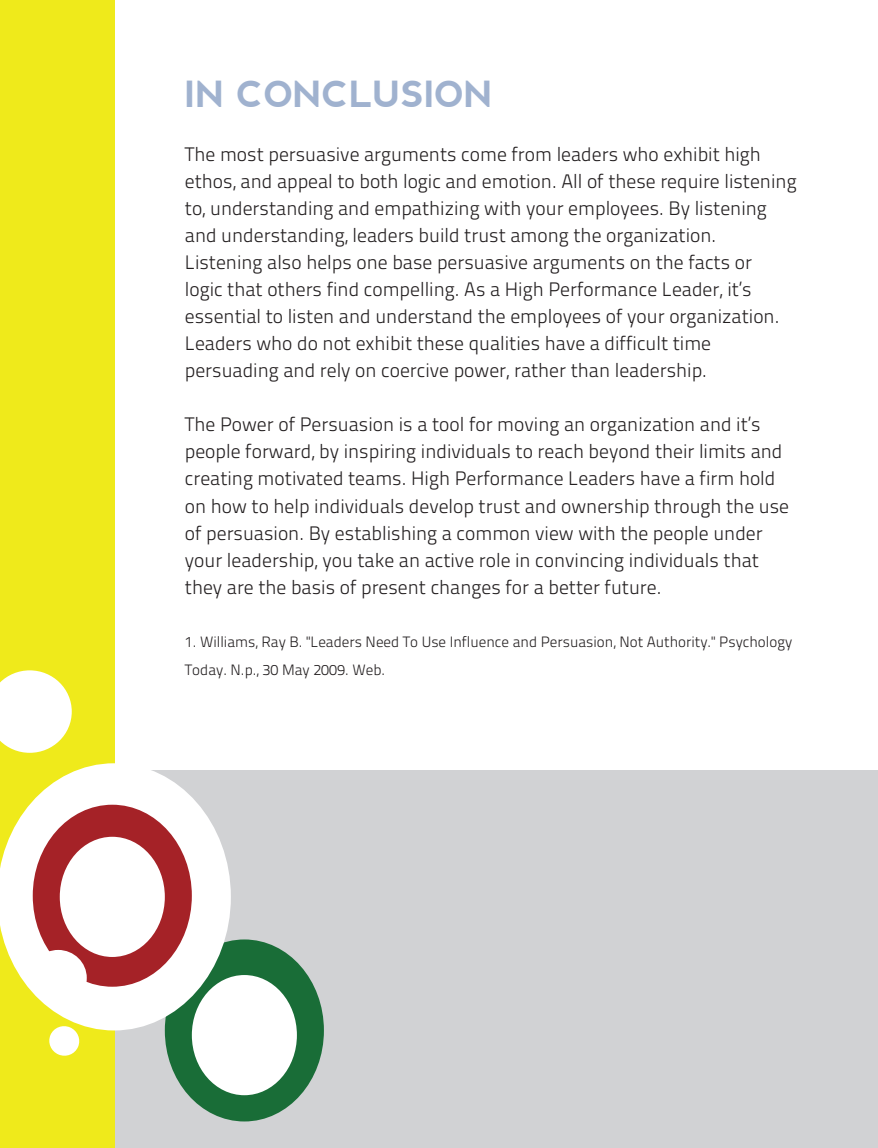
<style>
.page{position:relative;width:878px;height:1148px;background:#fff}
.page>*{position:absolute;margin:0;border:0;box-sizing:border-box;transform-origin:0 0}
.t1{font:700 36px "nevis";color:#a0b2cf}
.t2{font:19.5px/27px "Titillium Text 25 L 250 wt";color:#231f20}
.t3{font:15px/27px "Titillium Text 25 L 250 wt";color:#231f20}
</style>
<div class="page">
<div style="left:0;top:770px;width:878px;height:378px;background:#d1d2d4"></div>
<div style="left:165px;top:939px;width:159px;height:182px;background:#196d37;border-radius:50%"></div>
<div style="left:192px;top:975px;width:105px;height:120px;background:#fff;border-radius:50%"></div>
<div style="left:0;top:0;width:114px;height:1148px;background:#efea1b"></div>
<svg style="left:0;top:763px;width:231px;height:267px;fill:#fff"></svg>
<div style="left:33px;top:804px;width:159px;height:182px;background:#a52227;border-radius:50%"></div>
<div style="left:60px;top:836px;width:105px;height:121px;background:#fff;border-radius:50%"></div>
<svg style="left:0;top:670px;width:72px;height:82px"></svg>
<div style="left:30px;top:950px;width:57px;height:55px;background:#fff;border-radius:50%"></div>
<svg style="left:47px;top:1024px;width:34px;height:32px"></svg>
<h1 class="t1" style="left:185px;top:74px;width:309px">IN CONCLUSION</h1>
<p class="t2" style="left:185px;top:140px;width:613px">The most persuasive arguments come from leaders who exhibit high ethos, and appeal to both logic and emotion. All of these require listening to, understanding and empathizing with your employees. By listening and understanding, leaders build trust among the organization.<br>Listening also helps one base persuasive arguments on the facts or<br>logic that others find compelling. As a High Performance Leader, it’s essential to listen and understand the employees of your organization.<br>Leaders who do not exhibit these qualities have a difficult time persuading and rely on coercive power, rather than leadership.</p>
<p class="t2" style="left:185px;top:410px;width:605px">The Power of Persuasion is a tool for moving an organization and it’s people forward, by inspiring individuals to reach beyond their limits and creating motivated teams. High Performance Leaders have a firm hold on how to help individuals develop trust and ownership through the use of persuasion. By establishing a common view with the people under your leadership, you take an active role in convincing individuals that they are the basis of present changes for a better future.</p>
<p class="t3" style="left:185px;top:628px;width:609px">1. Williams, Ray B. "Leaders Need To Use Influence and Persuasion, Not Authority." Psychology<br>Today. N.p., 30 May 2009. Web.</p>
</div>
